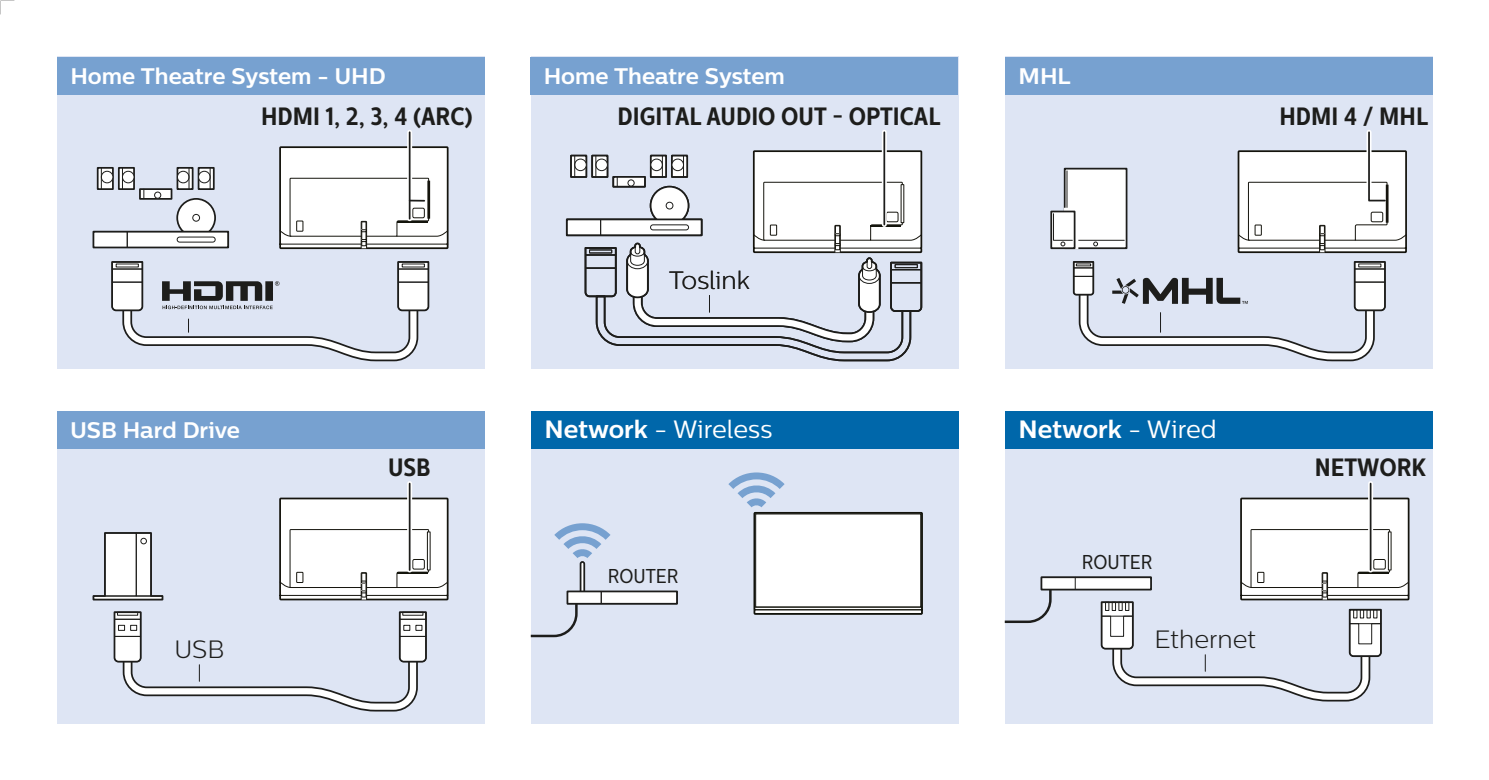
<style>
.page{position:relative;width:1489px;height:780px;background:#fff}
.page>*{position:absolute;margin:0;border:0;box-sizing:border-box;transform-origin:0 0}
.t1{font:700 25px "Centrale Sans Cnd";color:#1d1d1b}
.t2{font:300 25px "Centrale Sans";color:#1d1d1b}
.t3{font:25px "Centrale Sans";color:#fff}
.t4{font:700 25px "Centrale Sans";color:#fff}
.t5{font:700 22.5px "Centrale Sans";color:#fff}
.t6{font:20px "Centrale Sans Cnd";color:#1d1d1b}
.s1{font-weight:700}
.s2{font-weight:400}
</style>
<div class="page">
<div style="left:57px;top:57px;width:427px;height:312px;background:#dee5f4"></div>
<div style="left:530px;top:57px;width:428px;height:312px;background:#dee5f4"></div>
<div style="left:1004px;top:57px;width:428px;height:312px;background:#dee5f4"></div>
<div style="left:57px;top:411px;width:427px;height:312px;background:#dee5f4"></div>
<div style="left:530px;top:411px;width:428px;height:312px;background:#dee5f4"></div>
<div style="left:1004px;top:411px;width:428px;height:312px;background:#dee5f4"></div>
<div style="left:57px;top:57px;width:427px;height:37px;background:#77a1d0"></div>
<div style="left:57px;top:411px;width:427px;height:38px;background:#77a1d0"></div>
<svg style="left:92px;top:532px;width:72px;height:69px"></svg>
<svg style="left:113px;top:611px;width:314px;height:101px"></svg>
<div style="left:530px;top:411px;width:428px;height:38px;background:#0067aa"></div>
<svg style="left:554px;top:523px;width:56px;height:35px"></svg>
<div style="left:579px;top:561px;width:6px;height:33px;border:2px solid #1d1d1b;border-radius:2px"></div>
<div style="left:567px;top:591px;width:110px;height:12px;background:#fff"></div>
<div style="left:600px;top:591px;width:77px;height:13px;border:1px solid #1d1d1b"></div>
<div style="left:566px;top:590px;width:112px;height:14px;border:2px solid #1d1d1b"></div>
<svg style="left:530px;top:601px;width:49px;height:37px"></svg>
<div style="left:1041px;top:577px;width:109px;height:12px;background:#fff"></div>
<div style="left:1040px;top:576px;width:111px;height:14px;border:2px solid #1d1d1b"></div>
<svg style="left:1004px;top:587px;width:48px;height:37px"></svg>
<svg style="left:279px;top:497px;width:170px;height:104px;background:#e6e6e6"></svg>
<hr style="left:397px;top:572px;width:30px;height:2px;background:#13140c">
<svg style="left:407px;top:483px;width:5px;height:87px"></svg>
<hr style="left:409px;top:483px;width:1px;height:87px;background:#1d1d1b">
<svg style="left:728px;top:472px;width:195px;height:143px"></svg>
<div style="left:754px;top:512px;width:168px;height:98px;border:1px solid #13140c"></div>
<div style="left:754px;top:609px;width:168px;height:5px;border:1px solid #13140c"></div>
<div style="left:755px;top:513px;width:166px;height:94px;border:1px solid #13140c"></div>
<hr style="left:754px;top:606px;width:167px;height:1px;background:#13140c">
<div style="left:1367px;top:483px;width:5px;height:87px;background:#fff"></div>
<hr style="left:1369px;top:483px;width:2px;height:87px;background:#1d1d1b">
<div style="left:177px;top:199px;width:38px;height:38px;background:#fff;border-radius:50%"></div>
<div style="left:176px;top:198px;width:40px;height:39px;border:2px solid #1d1d1b;border-radius:50%"></div>
<div style="left:192px;top:214px;width:8px;height:8px;border:1px solid #1d1d1b;border-radius:50%"></div>
<div style="left:93px;top:231px;width:135px;height:16px;background:#fff"></div>
<div style="left:93px;top:231px;width:35px;height:17px;border:1px solid #1d1d1b"></div>
<div style="left:93px;top:231px;width:136px;height:17px;border:2px solid #1d1d1b"></div>
<svg style="left:100px;top:170px;width:11px;height:17px"></svg>
<div style="left:97px;top:167px;width:17px;height:23px;border:2px solid #1d1d1b"></div>
<div style="left:101px;top:171px;width:12px;height:12px;background:#fff;border-radius:50%"></div>
<div style="left:101px;top:171px;width:12px;height:12px;border:1px solid #1d1d1b;border-radius:50%"></div>
<div style="left:140px;top:189px;width:31px;height:10px;background:#fff"></div>
<div style="left:139px;top:188px;width:33px;height:12px;border:2px solid #1d1d1b"></div>
<div style="left:154px;top:191px;width:7px;height:8px;border:1px solid #1d1d1b;border-radius:50%"></div>
<svg style="left:101px;top:168px;width:1px;height:21px"></svg>
<svg style="left:121px;top:170px;width:11px;height:17px"></svg>
<div style="left:118px;top:167px;width:17px;height:23px;border:2px solid #1d1d1b"></div>
<div style="left:122px;top:171px;width:12px;height:12px;background:#fff;border-radius:50%"></div>
<div style="left:122px;top:171px;width:12px;height:12px;border:1px solid #1d1d1b;border-radius:50%"></div>
<svg style="left:122px;top:168px;width:1px;height:21px"></svg>
<svg style="left:201px;top:170px;width:11px;height:17px"></svg>
<div style="left:198px;top:167px;width:17px;height:23px;border:2px solid #1d1d1b"></div>
<div style="left:198px;top:171px;width:12px;height:12px;background:#fff;border-radius:50%"></div>
<div style="left:198px;top:171px;width:13px;height:12px;border:1px solid #1d1d1b;border-radius:50%"></div>
<svg style="left:210px;top:168px;width:1px;height:21px"></svg>
<svg style="left:179px;top:170px;width:11px;height:17px"></svg>
<div style="left:176px;top:167px;width:17px;height:23px;border:2px solid #1d1d1b"></div>
<div style="left:177px;top:171px;width:12px;height:12px;background:#fff;border-radius:50%"></div>
<div style="left:177px;top:171px;width:12px;height:12px;border:1px solid #1d1d1b;border-radius:50%"></div>
<svg style="left:188px;top:168px;width:1px;height:21px"></svg>
<div style="left:177px;top:236px;width:39px;height:6px;border:1px solid #1d1d1b;border-radius:3px"></div>
<svg style="left:111px;top:261px;width:319px;height:101px"></svg>
<svg style="left:407px;top:132px;width:5px;height:13px"></svg>
<hr style="left:409px;top:132px;width:1px;height:87px;background:#1d1d1b">
<svg style="left:279px;top:145px;width:170px;height:105px;background:#e4e4e3"></svg>
<div style="left:881px;top:132px;width:5px;height:92px;background:#fff"></div>
<hr style="left:883px;top:132px;width:2px;height:92px;background:#1d1d1b">
<div style="left:1004px;top:411px;width:428px;height:38px;background:#0067aa"></div>
<div style="left:1004px;top:57px;width:428px;height:38px;background:#77a1d0"></div>
<div style="left:530px;top:57px;width:428px;height:38px;background:#77a1d0"></div>
<div style="left:567px;top:219px;width:134px;height:16px;background:#fff"></div>
<div style="left:566px;top:218px;width:136px;height:18px;border:2px solid #1d1d1b"></div>
<svg style="left:573px;top:158px;width:10px;height:17px"></svg>
<div style="left:570px;top:155px;width:17px;height:23px;border:2px solid #1d1d1b"></div>
<div style="left:574px;top:159px;width:12px;height:12px;background:#fff;border-radius:50%"></div>
<div style="left:574px;top:158px;width:12px;height:13px;border:1px solid #1d1d1b;border-radius:50%"></div>
<svg style="left:574px;top:156px;width:1px;height:21px"></svg>
<svg style="left:583px;top:149px;width:340px;height:213px"></svg>
<div style="left:650px;top:224px;width:39px;height:6px;border:1px solid #1d1d1b;border-radius:3px"></div>
<div style="left:1063px;top:168px;width:64px;height:81px;border:2px solid #1d1d1b"></div>
<div style="left:1050px;top:211px;width:25px;height:38px;border:2px solid #1d1d1b"></div>
<svg style="left:1052px;top:170px;width:73px;height:79px;background:#eaebec"></svg>
<svg style="left:1072px;top:261px;width:314px;height:101px"></svg>
<svg style="left:1237px;top:130px;width:170px;height:124px"></svg>
<svg style="left:1099px;top:496px;width:311px;height:206px"></svg>
<svg style="left:0;top:0;width:14px;height:14px"></svg>
<p class="t5" style="left:71px;top:62px;width:317px">Home Theatre System - UHD</p>
<p class="t5" style="left:544px;top:63px;width:242px">Home Theatre System</p>
<p class="t5" style="left:1018px;top:63px;width:54px">MHL</p>
<p class="t1" style="left:261px;top:101px;width:213px">HDMI 1, 2, 3, 4 (ARC)</p>
<p class="t1" style="left:617px;top:101px;width:324px">DIGITAL AUDIO OUT - OPTICAL</p>
<p class="t1" style="left:1279px;top:101px;width:150px">HDMI 4 / MHL</p>
<p class="t2" style="left:669px;top:266px;width:82px">Toslink</p>
<p class="t5" style="left:71px;top:417px;width:171px">USB Hard Drive</p>
<p class="t3" style="left:544px;top:415px;width:229px"><span class="s1">Network</span> - Wireless</p>
<p class="t4" style="left:1018px;top:414px;width:200px">Network <span class="s2">- Wired</span></p>
<p class="t1" style="left:388px;top:452px;width:44px">USB</p>
<p class="t1" style="left:1314px;top:452px;width:113px">NETWORK</p>
<p class="t2" style="left:174px;top:635px;width:51px">USB</p>
<p class="t6" style="left:608px;top:565px;width:72px">ROUTER</p>
<p class="t6" style="left:1081px;top:550px;width:72px">ROUTER</p>
<p class="t2" style="left:1154px;top:625px;width:103px">Ethernet</p>
</div>
